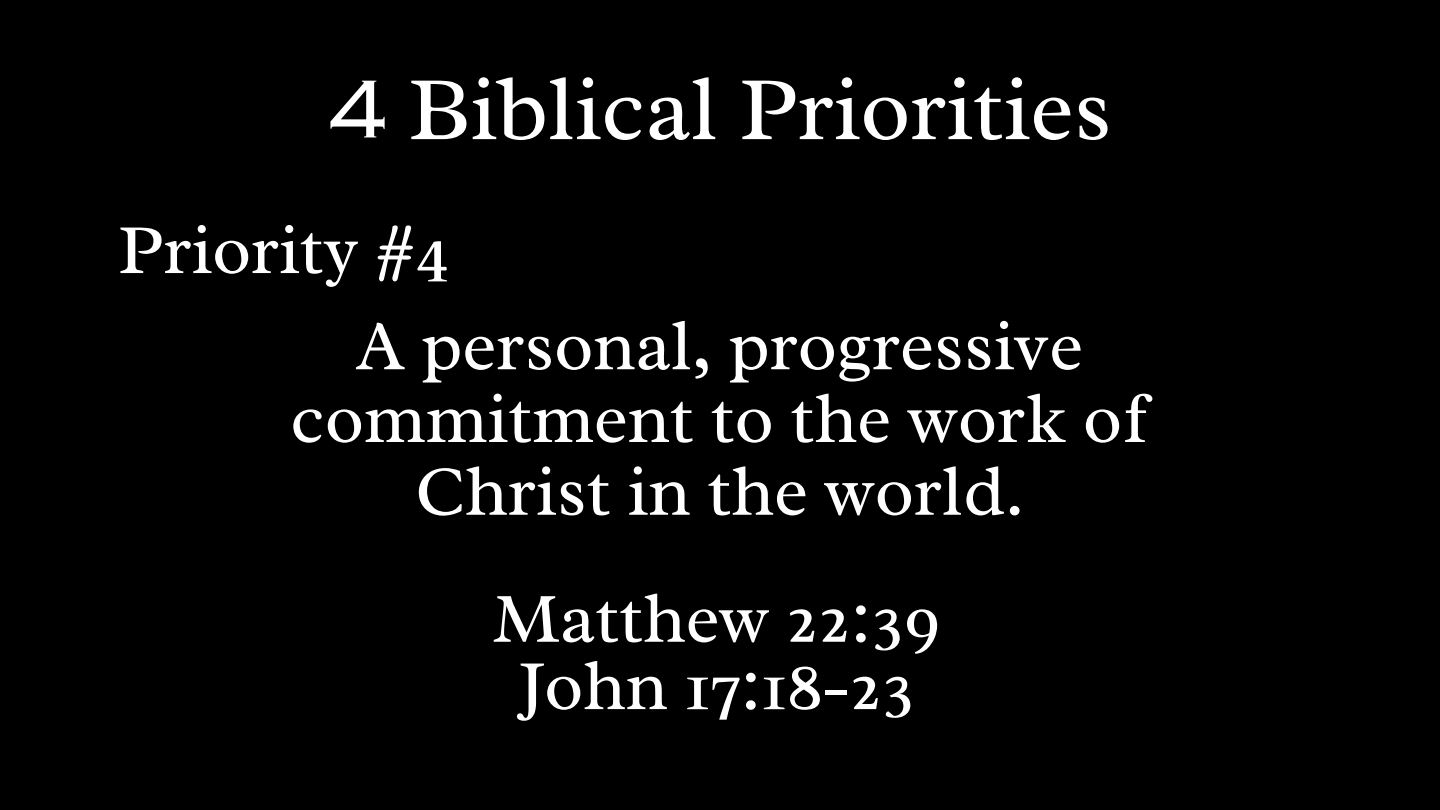
<style>
.page{position:relative;width:1440px;height:810px;background:#000}
.page>*{position:absolute;margin:0;border:0;box-sizing:border-box;transform-origin:0 0}
.t1{font:92px "Radley";color:#fff}
.t2{font:78px "Copperplate Gothic LT Pro 32 AB";color:#fff}
.t3{font:72px/72.8px "Radley";color:#fff;text-align:center}
.t4{font:71.7px "Radley";color:#fff}
.t5{font:71.6px "Radley";color:#fff}
</style>
<div class="page">
<p class="t2" style="left:328px;top:81px;width:62px">4</p>
<p class="t1" style="left:408px;top:51px;width:705px">Biblical Priorities</p>
<p class="t5" style="left:118px;top:204px;width:333px">Priority #4</p>
<p class="t3" style="left:290px;top:309px;width:860px">A personal, progressive commitment to the work of<br>Christ in the world.</p>
<p class="t4" style="left:493px;top:573px;width:451px">Matthew 22:39</p>
<p class="t4" style="left:519px;top:640px;width:397px">John 17:18-23</p>
</div>
